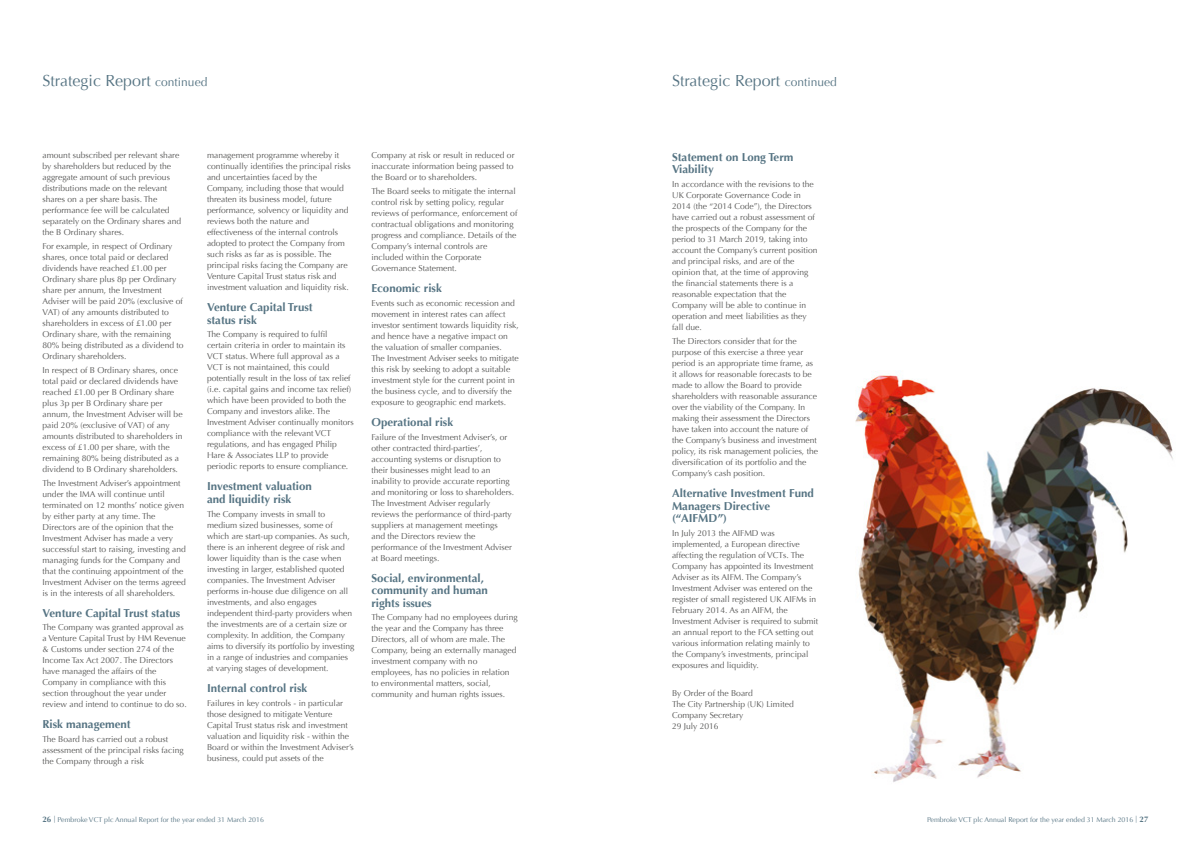
<style>
.page{position:relative;width:1191px;height:842px;background:#fff}
.page>*{position:absolute;margin:0;border:0;box-sizing:border-box;transform-origin:0 0}
.t1{font:16px "Optima";color:#567483}
.t2{font:700 11.5px/12.5px "Optima";color:#567483}
.t3{font:8.5px/11px "Optima";color:#575756}
.t4{font:7px "Optima";color:#567483}
.s1{font-size:12px}
.s2{font-weight:700;font-size:8px}
</style>
<div class="page">
<img style="left:855px;top:375px;width:318px;height:407px">
<h1 class="t1" style="left:43px;top:71px;width:166px">Strategic Report <span class="s1">continued</span></h1>
<p class="t3" style="left:43px;top:150px;width:140px">amount subscribed per relevant share by shareholders but reduced by the aggregate amount of such previous distributions made on the relevant shares on a per share basis. The performance fee will be calculated separately on the Ordinary shares and the B Ordinary shares.</p>
<p class="t3" style="left:43px;top:241px;width:143px">For example, in respect of Ordinary shares, once total paid or declared dividends have reached £1.00 per Ordinary share plus 8p per Ordinary share per annum, the Investment Adviser will be paid 20% (exclusive of VAT) of any amounts distributed to shareholders in excess of £1.00 per Ordinary share, with the remaining 80% being distributed as a dividend to Ordinary shareholders.</p>
<p class="t3" style="left:43px;top:364px;width:142px">In respect of B Ordinary shares, once total paid or declared dividends have reached £1.00 per B Ordinary share plus 3p per B Ordinary share per annum, the Investment Adviser will be paid 20% (exclusive of VAT) of any amounts distributed to shareholders in excess of £1.00 per share, with the remaining 80% being distributed as a dividend to B Ordinary shareholders.</p>
<p class="t3" style="left:43px;top:477px;width:145px">The Investment Adviser’s appointment under the IMA will continue until terminated on 12 months’ notice given by either party at any time. The Directors are of the opinion that the Investment Adviser has made a very successful start to raising, investing and managing funds for the Company and that the continuing appointment of the Investment Adviser on the terms agreed is in the interests of all shareholders.</p>
<h2 class="t2" style="left:43px;top:607px;width:139px">Venture Capital Trust status</h2>
<p class="t3" style="left:43px;top:622px;width:146px">The Company was granted approval as a Venture Capital Trust by HM Revenue &amp; Customs under section 274 of the Income Tax Act 2007. The Directors have managed the affairs of the Company in compliance with this section throughout the year under review and intend to continue to do so.</p>
<h2 class="t2" style="left:43px;top:718px;width:90px">Risk management</h2>
<p class="t3" style="left:43px;top:734px;width:143px">The Board has carried out a robust assessment of the principal risks facing the Company through a risk</p>
<p class="t3" style="left:207px;top:150px;width:145px">management programme whereby it continually identifies the principal risks and uncertainties faced by the Company, including those that would threaten its business model, future performance, solvency or liquidity and reviews both the nature and effectiveness of the internal controls adopted to protect the Company from such risks as far as is possible. The principal risks facing the Company are Venture Capital Trust status risk and investment valuation and liquidity risk.</p>
<h2 class="t2" style="left:207px;top:301px;width:107px">Venture Capital Trust status risk</h2>
<p class="t3" style="left:207px;top:329px;width:148px">The Company is required to fulfil certain criteria in order to maintain its VCT status. Where full approval as a VCT is not maintained, this could potentially result in the loss of tax relief (i.e. capital gains and income tax relief) which have been provided to both the Company and investors alike. The Investment Adviser continually monitors compliance with the relevant VCT regulations, and has engaged Philip Hare &amp; Associates LLP to provide periodic reports to ensure compliance.</p>
<h2 class="t2" style="left:207px;top:480px;width:106px">Investment valuation and liquidity risk</h2>
<p class="t3" style="left:207px;top:508px;width:149px">The Company invests in small to medium sized businesses, some of which are start-up companies. As such, there is an inherent degree of risk and lower liquidity than is the case when investing in larger, established quoted companies. The Investment Adviser performs in-house due diligence on all investments, and also engages independent third-party providers when the investments are of a certain size or complexity. In addition, the Company aims to diversify its portfolio by investing in a range of industries and companies at varying stages of development.</p>
<h2 class="t2" style="left:207px;top:682px;width:102px">Internal control risk</h2>
<p class="t3" style="left:207px;top:697px;width:148px">Failures in key controls - in particular those designed to mitigate Venture Capital Trust status risk and investment valuation and liquidity risk - within the Board or within the Investment Adviser’s business, could put assets of the</p>
<p class="t3" style="left:371px;top:150px;width:144px;text-align:justify">Company at risk or result in reduced or inaccurate information being passed to the Board or to shareholders.</p>
<p class="t3" style="left:371px;top:186px;width:147px">The Board seeks to mitigate the internal control risk by setting policy, regular reviews of performance, enforcement of contractual obligations and monitoring progress and compliance. Details of the Company’s internal controls are included within the Corporate Governance Statement.</p>
<h2 class="t2" style="left:371px;top:282px;width:72px">Economic risk</h2>
<p class="t3" style="left:371px;top:297px;width:149px">Events such as economic recession and movement in interest rates can affect investor sentiment towards liquidity risk, and hence have a negative impact on the valuation of smaller companies.<br>The Investment Adviser seeks to mitigate this risk by seeking to adopt a suitable investment style for the current point in the business cycle, and to diversify the exposure to geographic end markets.</p>
<h2 class="t2" style="left:371px;top:416px;width:83px">Operational risk</h2>
<p class="t3" style="left:371px;top:431px;width:144px">Failure of the Investment Adviser’s, or other contracted third-parties’, accounting systems or disruption to their businesses might lead to an inability to provide accurate reporting and monitoring or loss to shareholders.<br>The Investment Adviser regularly reviews the performance of third-party suppliers at management meetings<br>and the Directors review the performance of the Investment Adviser at Board meetings.</p>
<h2 class="t2" style="left:371px;top:572px;width:118px">Social, environmental, community and human rights issues</h2>
<p class="t3" style="left:371px;top:612px;width:148px">The Company had no employees during the year and the Company has three Directors, all of whom are male. The Company, being an externally managed investment company with no employees, has no policies in relation to environmental matters, social, community and human rights issues.</p>
<p class="t4" style="left:43px;top:815px;width:223px"><span class="s2">26</span> | Pembroke VCT plc Annual Report for the year ended 31 March 2016</p>
<h1 class="t1" style="left:672px;top:71px;width:166px">Strategic Report <span class="s1">continued</span></h1>
<h2 class="t2" style="left:672px;top:151px;width:123px">Statement on Long Term<br>Viability</h2>
<p class="t3" style="left:672px;top:179px;width:147px">In accordance with the revisions to the UK Corporate Governance Code in 2014 (the “2014 Code”), the Directors have carried out a robust assessment of the prospects of the Company for the period to 31 March 2019, taking into account the Company’s current position and principal risks, and are of the opinion that, at the time of approving the financial statements there is a reasonable expectation that the Company will be able to continue in operation and meet liabilities as they fall due.</p>
<p class="t3" style="left:672px;top:336px;width:147px">The Directors consider that for the purpose of this exercise a three year period is an appropriate time frame, as it allows for reasonable forecasts to be made to allow the Board to provide shareholders with reasonable assurance over the viability of the Company. In making their assessment the Directors have taken into account the nature of the Company’s business and investment policy, its risk management policies, the diversification of its portfolio and the Company’s cash position.</p>
<h2 class="t2" style="left:672px;top:487px;width:143px">Alternative Investment Fund<br>Managers Directive (“AIFMD”)</h2>
<p class="t3" style="left:672px;top:528px;width:148px">In July 2013 the AIFMD was implemented, a European directive affecting the regulation of VCTs. The Company has appointed its Investment Adviser as its AIFM. The Company’s Investment Adviser was entered on the register of small registered UK AIFMs in February 2014. As an AIFM, the Investment Adviser is required to submit an annual report to the FCA setting out various information relating mainly to the Company’s investments, principal exposures and liquidity.</p>
<p class="t3" style="left:672px;top:687px;width:123px">By Order of the Board<br>The City Partnership (UK) Limited<br>Company Secretary<br>29 July 2016</p>
<p class="t4" style="left:927px;top:815px;width:223px">Pembroke VCT plc Annual Report for the year ended 31 March 2016 | <span class="s2">27</span></p>
</div>
